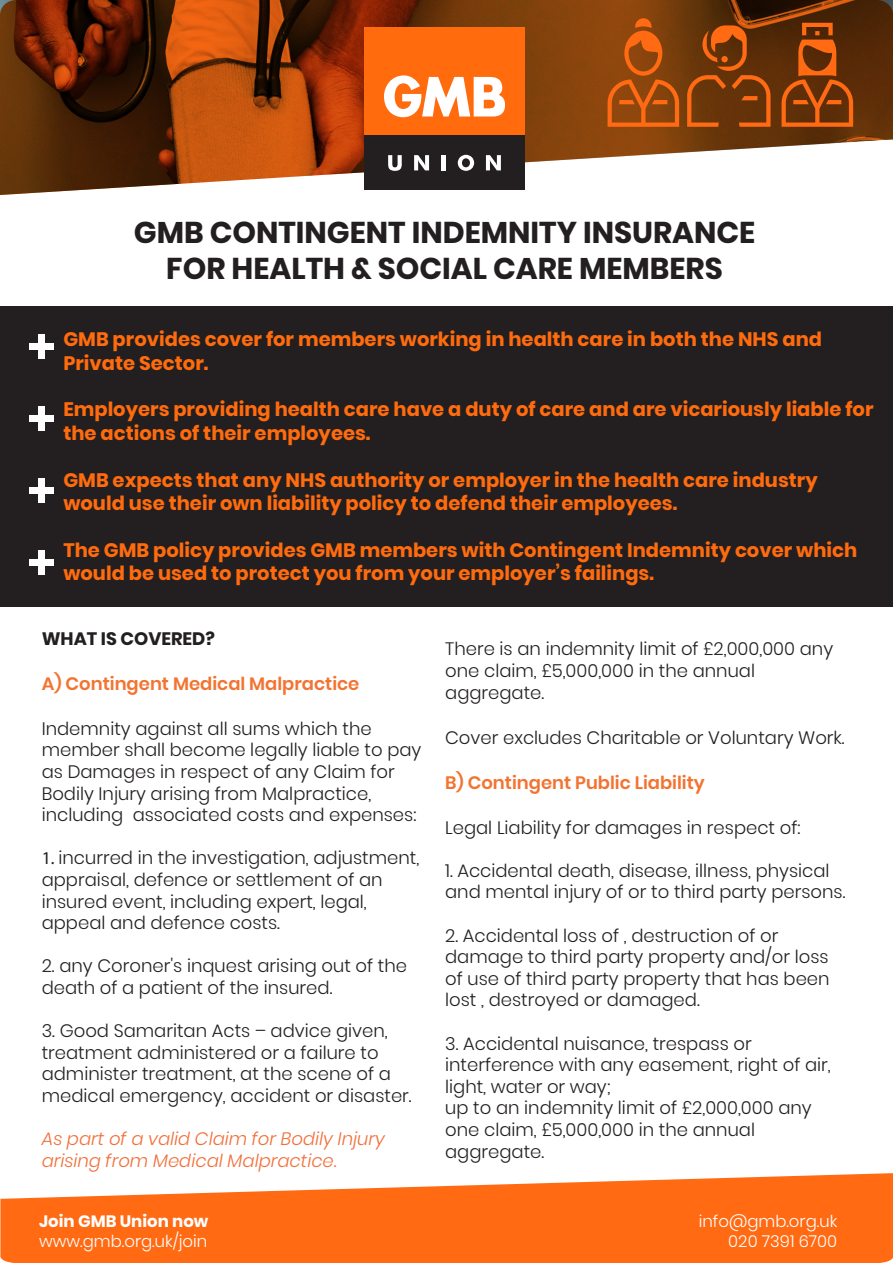
<style>
.page{position:relative;width:893px;height:1263px;background:#fff}
.page>*{position:absolute;margin:0;border:0;box-sizing:border-box;transform-origin:0 0}
.t1{font:700 30px/36px "Poppins";color:#231f20;text-align:center}
.t2{font:700 19.5px/23.4px "Poppins";color:#ff6b0d}
.t3{font:300 18px/21.6px "Poppins";color:#231f20}
.t4{font:italic 300 18px/21.6px "Poppins";color:#f26f39}
.t5{font:600 18px "Poppins";color:#f37330}
.t6{font:700 18px "Poppins";color:#231f20}
.t7{font:300 16.5px/19.8px "Poppins";color:#fff;text-align:right}
.t8{font:700 16.5px "Poppins";color:#fff}
.s1{font-family:"Myriad Pro";font-weight:400}
</style>
<div class="page">
<div style="left:0;top:306px;width:893px;height:300px;background:#231f20"></div>
<svg style="left:0;top:0;width:893px;height:195px;background:#8f532d"></svg>
<div style="left:364px;top:27px;width:161px;height:108px;background:#ff6b0d"></div>
<div style="left:364px;top:135px;width:161px;height:55px;background:#231f20"></div>
<svg style="left:384px;top:75px;width:121px;height:42px"></svg>
<svg style="left:388px;top:155px;width:14px;height:16px"></svg>
<svg style="left:414px;top:155px;width:15px;height:15px"></svg>
<hr style="left:442px;top:155px;width:4px;height:15px;background:#fff">
<svg style="left:458px;top:155px;width:16px;height:16px"></svg>
<svg style="left:486px;top:155px;width:15px;height:15px"></svg>
<svg style="left:0;top:1173px;width:893px;height:90px;background:#ff7f35"></svg>
<div style="left:39px;top:550px;width:6px;height:24px;background:#fff"></div>
<div style="left:30px;top:560px;width:24px;height:6px;background:#fff"></div>
<div style="left:39px;top:478px;width:6px;height:24px;background:#fff"></div>
<div style="left:30px;top:488px;width:24px;height:6px;background:#fff"></div>
<div style="left:39px;top:406px;width:6px;height:24px;background:#fff"></div>
<div style="left:30px;top:416px;width:24px;height:6px;background:#fff"></div>
<div style="left:39px;top:334px;width:6px;height:24px;background:#fff"></div>
<div style="left:30px;top:344px;width:24px;height:6px;background:#fff"></div>
<h1 class="t1" style="left:134px;top:215px;width:623px">GMB CONTINGENT INDEMNITY INSURANCE<br>FOR HEALTH &amp; SOCIAL CARE MEMBERS</h1>
<p class="t2" style="left:63px;top:328px;width:760px">GMB provides cover for members working in health care in both the NHS and<br>Private Sector.</p>
<p class="t2" style="left:63px;top:398px;width:812px">Employers providing health care have a duty of care and are vicariously liable for the actions of their employees.</p>
<p class="t2" style="left:63px;top:468px;width:756px">GMB expects that any NHS authority or employer in the health care industry would use their own liability policy to defend their employees.</p>
<p class="t2" style="left:63px;top:538px;width:795px">The GMB policy provides GMB members with Contingent Indemnity cover which would be used to protect you from your employer’s failings.</p>
<p class="t6" style="left:42px;top:628px;width:175px">WHAT IS COVERED?</p>
<p class="t5" style="left:42px;top:673px;width:319px">A) Contingent Medical Malpractice</p>
<p class="t3" style="left:42px;top:718px;width:381px">Indemnity against all sums which the member shall become legally liable to pay as Damages in respect of any Claim for Bodily Injury arising from Malpractice, including associated costs and expenses:</p>
<p class="t3" style="left:42px;top:847px;width:379px"><span class="s1">1.</span> incurred in the investigation, adjustment, appraisal, defence or settlement of an insured event, including expert, legal, appeal and defence costs.</p>
<p class="t3" style="left:42px;top:955px;width:367px">2. any Coroner's inquest arising out of the death of a patient of the insured.</p>
<p class="t3" style="left:42px;top:1020px;width:371px">3. Good Samaritan Acts – advice given, treatment administered or a failure to administer treatment, at the scene of a medical emergency, accident or disaster.</p>
<p class="t4" style="left:42px;top:1128px;width:345px">As part of a valid Claim for Bodily Injury arising from Medical Malpractice.</p>
<p class="t8" style="left:39px;top:1212px;width:171px">Join GMB Union now</p>
<p class="t7" style="left:39px;top:1231px;width:170px">www.gmb.org.uk/join</p>
<p class="t3" style="left:445px;top:638px;width:389px">There is an indemnity limit of £2,000,000 any one claim, £5,000,000 in the annual aggregate.</p>
<p class="t3" style="left:445px;top:727px;width:401px">Cover excludes Charitable or Voluntary Work.</p>
<p class="t5" style="left:445px;top:772px;width:261px">B) Contingent Public Liability</p>
<p class="t3" style="left:445px;top:817px;width:357px">Legal Liability for damages in respect of:</p>
<p class="t3" style="left:445px;top:860px;width:402px">1. Accidental death, disease, illness, physical and mental injury of or to third party persons.</p>
<p class="t3" style="left:445px;top:925px;width:386px">2. Accidental loss of , destruction of or damage to third party property and/or loss of use of third party property that has been lost , destroyed or damaged.</p>
<p class="t3" style="left:445px;top:1033px;width:387px">3. Accidental nuisance, trespass or interference with any easement, right of air, light, water or way;<br>up to an indemnity limit of £2,000,000 any one claim, £5,000,000 in the annual aggregate.</p>
<p class="t7" style="left:699px;top:1211px;width:140px">info@gmb.org.uk<br>020 7391 6700</p>
</div>
